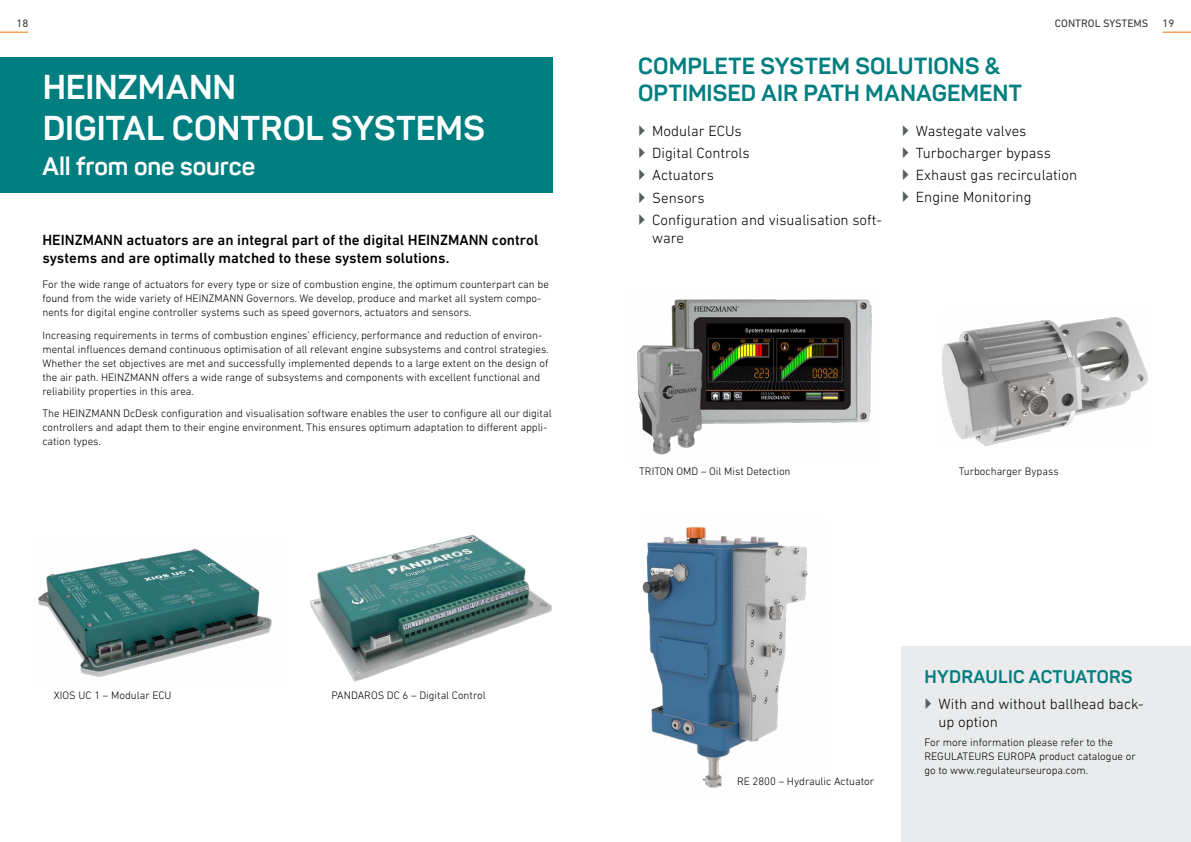
<style>
.page{position:relative;width:1191px;height:842px;background:#fff}
.page>*{position:absolute;margin:0;border:0;box-sizing:border-box;transform-origin:0 0}
.t1{font:700 34px/40.8px "Sahar";color:#fff}
.t2{font:700 25px "Sahar";color:#fff}
.t3{font:700 23px/27.6px "Sahar";letter-spacing:.005em;color:#007e80}
.t4{font:700 18px "Sahar";letter-spacing:.02em;color:#007e80}
.t5{font:300 15px/22.2px "DIN Next LT Pro";color:#000}
.t6{font:500 15px/18px "DIN Next LT Pro";color:#000}
.t7{font:300 11px/14px "DIN Next LT Pro";color:#000}
.t8{font:11px "DIN Next LT Pro";color:#34393b}
</style>
<div class="page">
<svg style="left:0;top:32px;width:28px;height:1px"></svg>
<svg style="left:1162px;top:32px;width:29px;height:1px"></svg>
<div style="left:0;top:57px;width:553px;height:135px;background:#007e80"></div>
<img style="left:38px;top:548px;width:234px;height:129px">
<img style="left:310px;top:534px;width:243px;height:148px">
<img style="left:642px;top:527px;width:166px;height:261px">
<div style="left:901px;top:647px;width:290px;height:195px;background:#e9ebec"></div>
<img style="left:637px;top:299px;width:235px;height:156px">
<img style="left:942px;top:317px;width:206px;height:129px">
<p class="t8" style="left:1055px;top:17px;width:95px">CONTROL SYSTEMS</p>
<p class="t8" style="left:16px;top:17px;width:13px">18</p>
<p class="t8" style="left:1162px;top:17px;width:13px">19</p>
<h1 class="t1" style="left:43px;top:66px;width:444px">HEINZMANN<br>DIGITAL CONTROL SYSTEMS</h1>
<h2 class="t2" style="left:43px;top:151px;width:214px">All from one source</h2>
<h3 class="t6" style="left:42px;top:231px;width:497px">HEINZMANN actuators are an integral part of the digital HEINZMANN control systems and are optimally matched to these system solutions.</h3>
<p class="t7" style="left:42px;top:277px;width:508px">For the wide range of actuators for every type or size of combustion engine, the optimum counterpart can be found from the wide variety of HEINZMANN Governors. We develop, produce and market all system compo&shy;nents for digital engine controller systems such as speed governors, actuators and sensors.</p>
<p class="t7" style="left:42px;top:328px;width:508px">Increasing requirements in terms of combustion engines’ efficiency, performance and reduction of environ&shy;mental influences demand continuous optimisation of all relevant engine subsystems and control strategies.<br>Whether the set objectives are met and successfully implemented depends to a large extent on the design of the air path. HEINZMANN offers a wide range of subsystems and components with excellent functional and reliability properties in this area.</p>
<p class="t7" style="left:42px;top:406px;width:510px">The HEINZMANN DcDesk configuration and visualisation software enables the user to configure all our digital controllers and adapt them to their engine environment. This ensures optimum adaptation to different appli&shy;cation types.</p>
<p class="t7" style="left:54px;top:688px;width:119px">XIOS UC 1 – Modular ECU</p>
<p class="t7" style="left:331px;top:688px;width:156px">PANDAROS DC 6 – Digital Control</p>
<h3 class="t3" style="left:638px;top:52px;width:385px">COMPLETE SYSTEM SOLUTIONS &amp;<br>OPTIMISED AIR PATH MANAGEMENT</h3>
<h3 class="t5" style="left:652px;top:119px;width:231px">Modular ECUs<br>Digital Controls<br>Actuators<br>Sensors<br>Configuration and visualisation soft-</h3>
<h3 class="t5" style="left:652px;top:226px;width:33px">ware</h3>
<h3 class="t5" style="left:916px;top:119px;width:163px">Wastegate valves<br>Turbocharger bypass<br>Exhaust gas recirculation<br>Engine Monitoring</h3>
<p class="t7" style="left:639px;top:464px;width:153px">TRITON OMD – Oil Mist Detection</p>
<p class="t7" style="left:958px;top:464px;width:101px">Turbocharger Bypass</p>
<p class="t7" style="left:737px;top:774px;width:139px">RE 2800 – Hydraulic Actuator</p>
<h3 class="t4" style="left:924px;top:665px;width:210px">HYDRAULIC ACTUATORS</h3>
<h3 class="t5" style="left:938px;top:695px;width:207px;line-height:18px">With and without ballhead back&shy;up option</h3>
<p class="t7" style="left:924px;top:735px;width:213px">For more information please refer to the<br>REGULATEURS EUROPA product catalogue or go to www.regulateurseuropa.com.</p>
</div>
